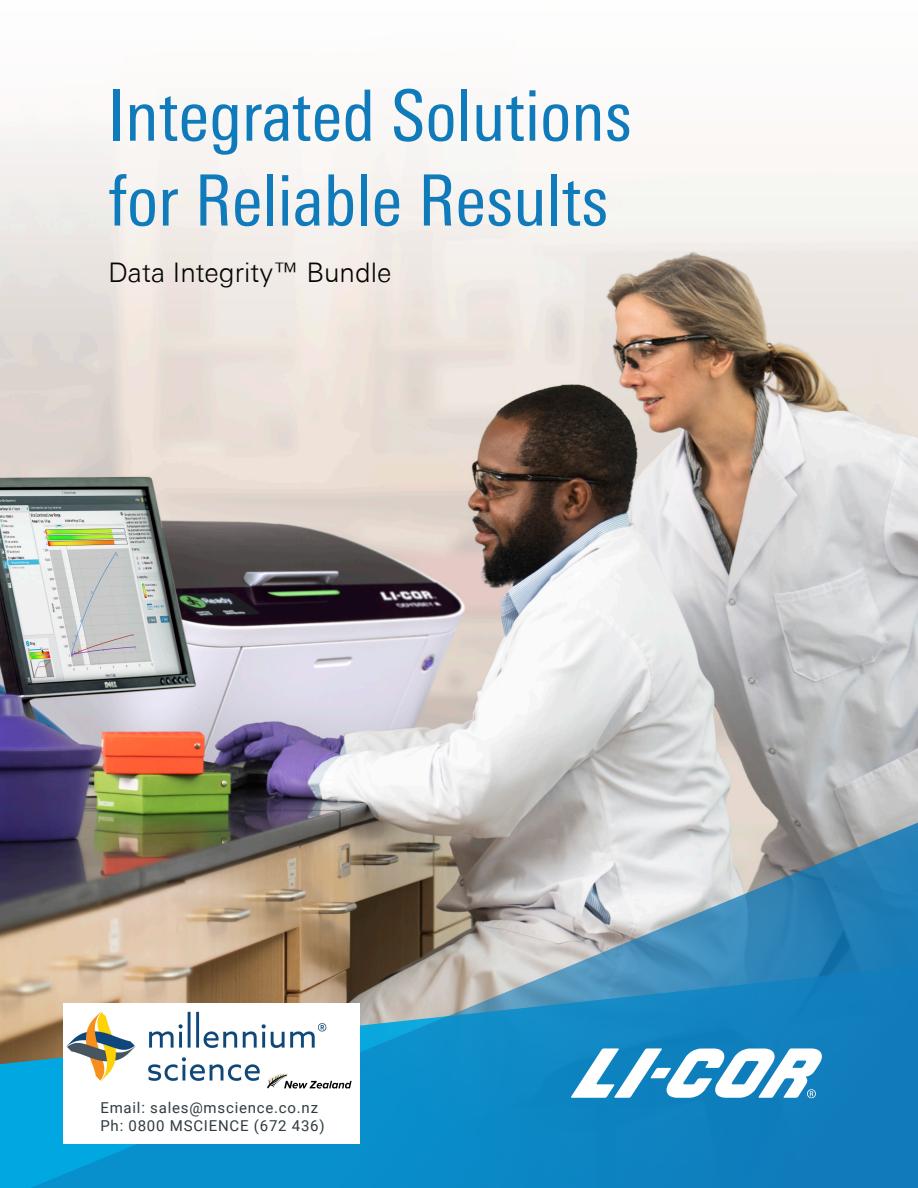
<style>
.page{position:relative;width:918px;height:1188px;background:#fff}
.page>*{position:absolute;margin:0;border:0;box-sizing:border-box;transform-origin:0 0}
.Quotes{font:condensed 70.65px/84.9px "Univers Next Pro";color:#107bbb}
.Quotes-2{font:300 27px "Univers Next Pro";color:#040503}
.t1{font:15px/18px "Roboto";letter-spacing:.05em;color:#2f3b41}
</style>
<div class="page">
<img style="left:0;top:339px;width:918px;height:417px">
<svg style="left:0;top:107px;width:918px;height:232px;fill:#f4f0ed"></svg>
<img style="left:0;top:756px;width:918px;height:432px">
<svg style="left:571px;top:1048px;width:251px;height:50px"></svg>
<img style="left:64px;top:1122px;width:295px;height:21px">
<img style="left:64px;top:1004px;width:295px;height:118px">
<p class="Quotes" style="left:108px;top:73px;width:525px">Integrated Solutions for Reliable Results</p>
<p class="Quotes-2" style="left:108px;top:256px;width:285px">Data Integrity™ Bundle</p>
<p class="t1" style="left:100px;top:1099px;width:226px">Email: sales@mscience.co.nz<br>Ph: 0800 MSCIENCE (672 436)</p>
</div>
